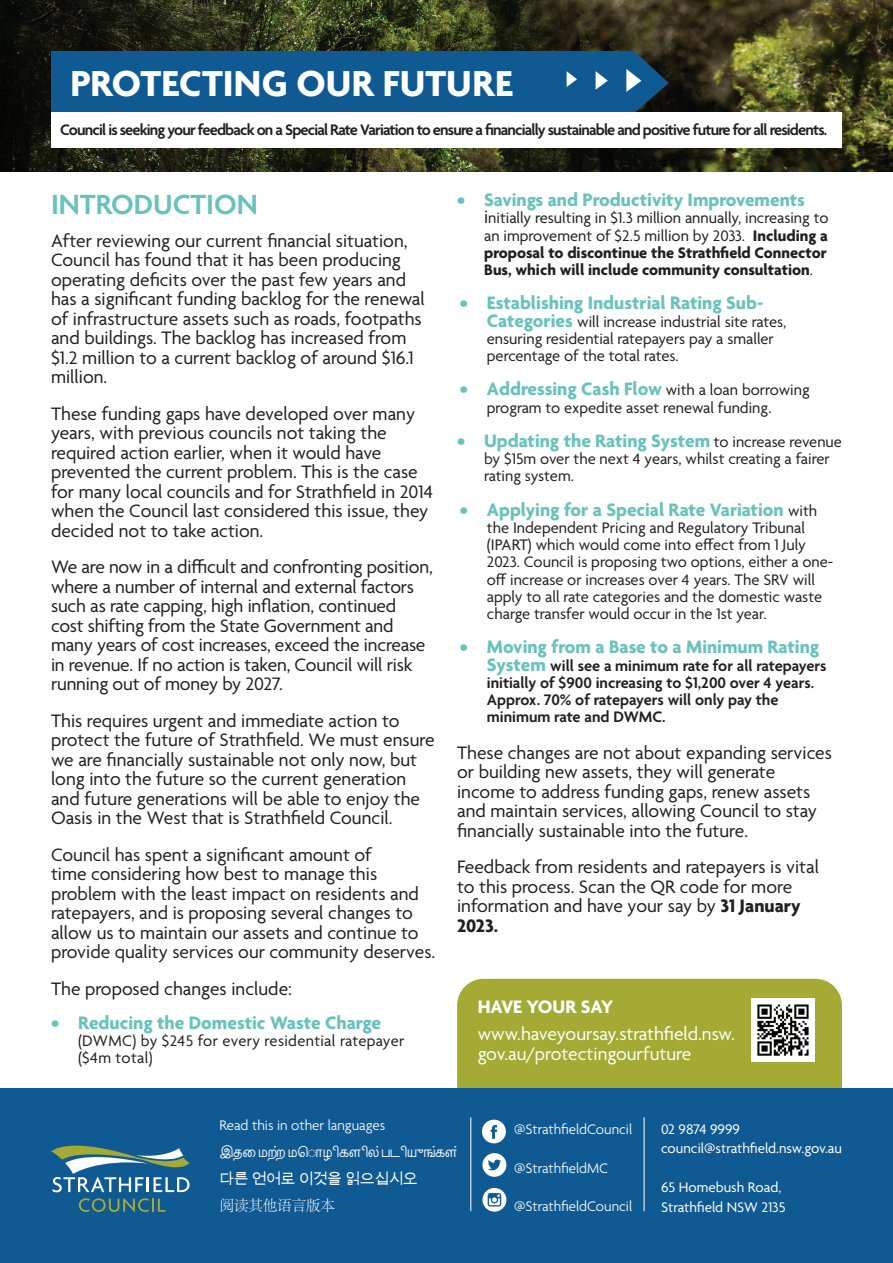
<style>
.page{position:relative;width:893px;height:1263px;background:#fff}
.page>*{position:absolute;margin:0;border:0;box-sizing:border-box;transform-origin:0 0}
.t1{font:700 39px "Agenda";color:#fff}
.t2{font:600 30px "Agenda";color:#69c2bb}
.t3{font:19.5px/19.5px "Agenda";color:#231f20}
.t4{font:700 19.5px "Agenda";color:#69c2bb}
.t5{font:19.5px/19.5px "Agenda";color:#fff}
.t6{font:700 19.5px "Agenda";color:#fff}
.t7{font:16.5px/17.2px "Agenda";color:#231f20}
.t8{font:700 16.5px/17.2px "Agenda";color:#231f20;text-align:justify}
.t9{font:600 16.5px/17.2px "Agenda";color:#231f20}
.t10{font:600 16.5px "Agenda";letter-spacing:-.035em;color:#231f20}
.t11{font:16.5px/17.2px "Agenda";letter-spacing:.02em;color:#231f20}
.t12{font:300 15px "Agenda";color:#fff}
.t13{font:15px/19.5px "Agenda";color:#fff}
.t14{font:15px "Tamil Sangam MN";letter-spacing:-.04em;color:#fff}
.t15{font:15px "Arial Unicode MS";letter-spacing:-.04em;color:#fff}
.t16{font:300 15px "Adobe Song Std";letter-spacing:-.04em;color:#fff}
.t17{font:500 13.95px "Agenda";color:#fff}
.s1{font-weight:400;font-size:19.5px}
.s2{font-weight:400}
.s3{font-weight:700;font-size:19.5px;color:#69c2bb}
.s4{font-weight:400;font-size:16.5px;color:#231f20}
.s5{font-weight:700}
</style>
<div class="page">
<div style="left:457px;top:979px;width:385px;height:147px;background:#a4aa34;border-radius:27px"></div>
<img style="left:752px;top:998px;width:63px;height:63px">
<img style="left:0;top:0;width:893px;height:171px">
<div style="left:0;top:1089px;width:893px;height:174px;background:#105a94"></div>
<svg style="left:79px;top:1198px;width:87px;height:14px"></svg>
<svg style="left:51px;top:1146px;width:139px;height:46px"></svg>
<div style="left:51px;top:51px;width:583px;height:62px;background:#105a94"></div>
<svg style="left:567px;top:71px;width:10px;height:16px"></svg>
<svg style="left:596px;top:71px;width:12px;height:19px"></svg>
<svg style="left:626px;top:51px;width:43px;height:62px"></svg>
<div style="left:51px;top:113px;width:791px;height:35px;background:#fff"></div>
<svg style="left:482px;top:1120px;width:24px;height:23px"></svg>
<svg style="left:482px;top:1153px;width:24px;height:24px"></svg>
<svg style="left:482px;top:1188px;width:24px;height:23px"></svg>
<hr style="left:644px;top:1117px;width:1px;height:94px;background:#fff">
<hr style="left:471px;top:1117px;width:1px;height:94px;background:#fff">
<h1 class="t1" style="left:70px;top:63px;width:444px">PROTECTING OUR FUTURE</h1>
<p class="t10" style="left:60px;top:121px;width:769px">Council is seeking your feedback on a Special Rate Variation to ensure a financially sustainable and positive future for all residents.</p>
<h2 class="t2" style="left:51px;top:188px;width:208px">INTRODUCTION</h2>
<p class="t3" style="left:51px;top:232px;width:375px">After reviewing our current financial situation, Council has found that it has been producing operating deficits over the past few years and has a significant funding backlog for the renewal of infrastructure assets such as roads, footpaths and buildings. The backlog has increased from $1.2 million to a current backlog of around $16.1 million.</p>
<p class="t3" style="left:51px;top:405px;width:383px">These funding gaps have developed over many years, with previous councils not taking the required action earlier, when it would have prevented the current problem. This is the case for many local councils and for Strathfield in 2014 when the Council last considered this issue, they decided not to take action.</p>
<p class="t3" style="left:51px;top:558px;width:383px">We are now in a difficult and confronting position, where a number of internal and external factors such as rate capping, high inflation, continued cost shifting from the State Government and many years of cost increases, exceed the increase in revenue. If no action is taken, Council will risk running out of money by 2027.</p>
<p class="t3" style="left:51px;top:712px;width:385px">This requires urgent and immediate action to protect the future of Strathfield. We must ensure we are financially sustainable not only now, but long into the future so the current generation and future generations will be able to enjoy the Oasis in the West that is Strathfield Council.</p>
<p class="t3" style="left:51px;top:846px;width:386px">Council has spent a significant amount of<br>time considering how best to manage this problem with the least impact on residents and ratepayers, and is proposing several changes to allow us to maintain our assets and continue to provide quality services our community deserves.</p>
<p class="t3" style="left:51px;top:980px;width:242px">The proposed changes include:</p>
<p class="t4" style="left:51px;top:1012px;width:331px">• Reducing the Domestic Waste Charge</p>
<p class="t11" style="left:78px;top:1033px;width:328px">(DWMC) by $245 for every residential ratepayer ($4m total)</p>
<p class="t4" style="left:457px;top:189px;width:349px">• Savings and Productivity Improvements</p>
<p class="t8" style="left:484px;top:210px;width:346px"><span class="s1">i</span><span class="s2">nitially resulting in $1.3 million annually, increasing to an improvement of $2.5 million by 2033.</span> Including a proposal to discontinue the Strathfield Connector Bus, which will include community consultation<span class="s2">.</span></p>
<p class="t4" style="left:460px;top:293px;width:305px">• Establishing Industrial Rating Sub-</p>
<p class="t7" style="left:487px;top:314px;width:301px"><span class="s3">Categories</span> will increase industrial site rates, ensuring residential ratepayers pay a smaller percentage of the total rates.</p>
<p class="t4" style="left:460px;top:379px;width:351px">• Addressing Cash Flow <span class="s4">with a loan borrowing</span></p>
<p class="t7" style="left:487px;top:400px;width:286px">program to expedite asset renewal funding.</p>
<p class="t4" style="left:457px;top:430px;width:386px">• Updating the Rating System <span class="s4">to increase revenue</span></p>
<p class="t7" style="left:484px;top:451px;width:347px">by $15m over the next 4 years, whilst creating a fairer rating system.</p>
<p class="t4" style="left:460px;top:499px;width:359px">• Applying for a Special Rate Variation <span class="s4">with</span></p>
<p class="t7" style="left:487px;top:520px;width:348px">the Independent Pricing and Regulatory Tribunal (IPART) which would come into effect from 1 July 2023. Council is proposing two options, either a one&shy;off increase or increases over 4 years. The SRV will apply to all rate categories and the domestic waste charge transfer would occur in the 1st year.</p>
<p class="t4" style="left:460px;top:637px;width:361px">• Moving from a Base to a Minimum Rating</p>
<p class="t9" style="left:487px;top:658px;width:341px"><span class="s3">System</span> will see a minimum rate for all ratepayers initially of $900 increasing to $1,200 over 4 years.<br>Approx. 70% of ratepayers will only pay the minimum rate and DWMC.</p>
<p class="t3" style="left:457px;top:744px;width:376px">These changes are not about expanding services or building new assets, they will generate income to address funding gaps, renew assets and maintain services, allowing Council to stay financially sustainable into the future.</p>
<p class="t3" style="left:457px;top:859px;width:363px">Feedback from residents and ratepayers is vital to this process. Scan the QR code for more information and have your say by <span class="s5">31 January 2023.</span></p>
<p class="t6" style="left:478px;top:996px;width:137px">HAVE YOUR SAY</p>
<p class="t5" style="left:478px;top:1025px;width:259px">www.haveyoursay.strathfield.nsw. gov.au/protectingourfuture</p>
<p class="t12" style="left:219px;top:1117px;width:167px">Read this in other languages</p>
<p class="t14" style="left:219px;top:1143px;width:242px">இதை மற்ற மொழிகளில்படியுங்கள்</p>
<p class="t15" style="left:219px;top:1168px;width:200px">다른 언어로 이것을 읽으십시오</p>
<p class="t16" style="left:219px;top:1198px;width:117px">阅读其他语言版本</p>
<p class="t12" style="left:514px;top:1121px;width:119px">@StrathfieldCouncil</p>
<p class="t12" style="left:514px;top:1160px;width:96px">@StrathfieldMC</p>
<p class="t12" style="left:514px;top:1198px;width:119px">@StrathfieldCouncil</p>
<p class="t17" style="left:513px;top:1124px;width:115px">@StrathfieldCouncil</p>
<p class="t17" style="left:513px;top:1157px;width:92px">@StrathfieldMC</p>
<p class="t17" style="left:514px;top:1192px;width:115px">@StrathfieldCouncil</p>
<p class="t13" style="left:661px;top:1120px;width:182px">02 9874 9999 council@strathfield.nsw.gov.au</p>
<p class="t13" style="left:661px;top:1179px;width:126px">65 Homebush Road,<br>Strathfield NSW 2135</p>
</div>
